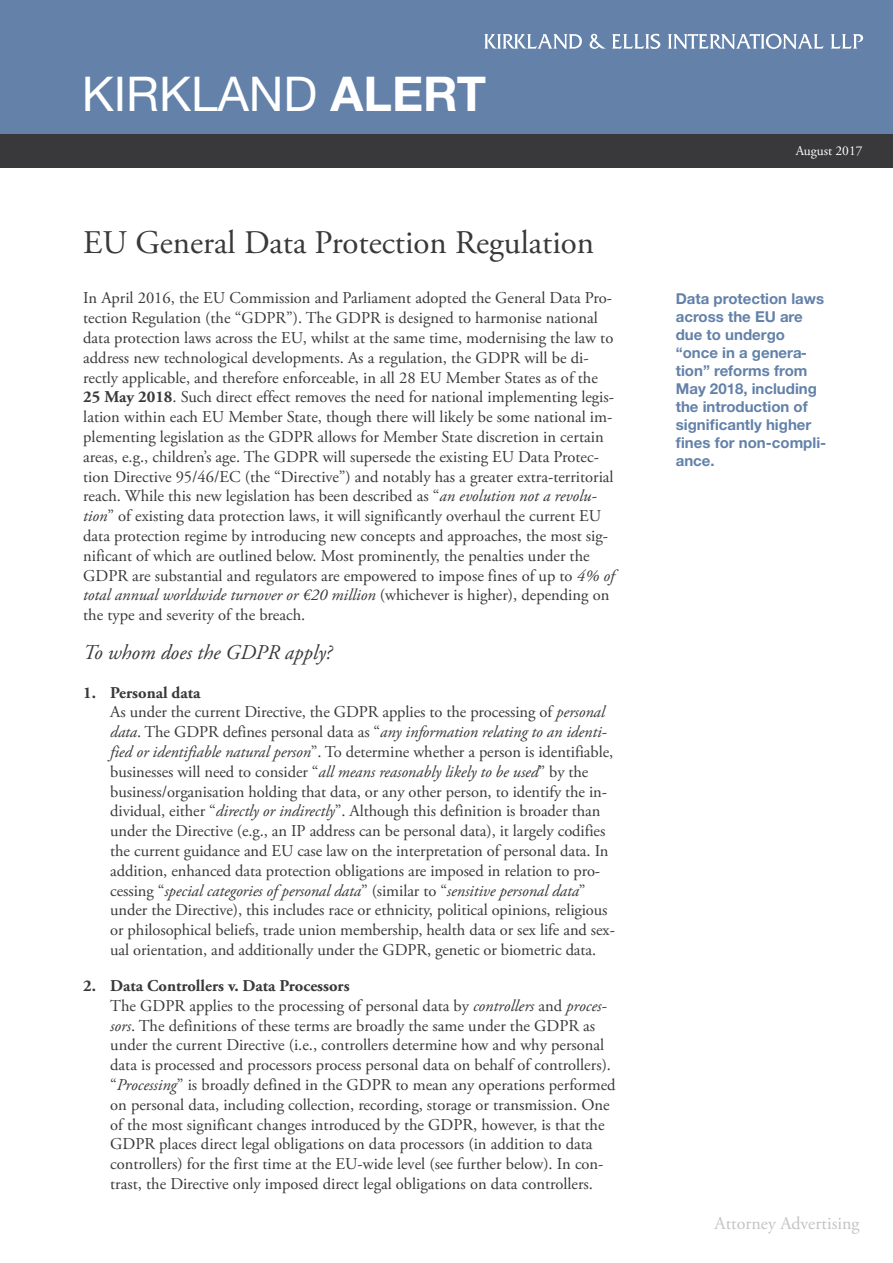
<style>
.page{position:relative;width:893px;height:1263px;background:#fff}
.page>*{position:absolute;margin:0;border:0;box-sizing:border-box;transform-origin:0 0}
.t1{font:48px "Helvetica Neue LT Std";color:#fff}
.t2{font:33px "Adobe Garamond Pro";color:#39383a}
.t3{font:italic 21px "Adobe Garamond Pro";color:#39383a}
.t4{font:18px "Adobe Garamond Pro";color:#c3c3c4}
.t5{font:16.5px/19.8px "Adobe Garamond Pro";color:#39383a}
.t6{font:700 15px/18px "Helvetica Neue LT Std";color:#6381a9}
.t7{font:13.5px "Adobe Garamond Pro";color:#fff}
.s1{font-weight:700}
.s2{font-style:italic}
</style>
<div class="page">
<div style="left:0;top:0;width:893px;height:135px;background:#6381a9"></div>
<div style="left:0;top:134px;width:893px;height:34px;background:#39383a"></div>
<svg style="left:484px;top:34px;width:98px;height:15px"></svg>
<svg style="left:590px;top:34px;width:16px;height:15px"></svg>
<svg style="left:612px;top:34px;width:48px;height:15px"></svg>
<svg style="left:668px;top:34px;width:156px;height:15px"></svg>
<svg style="left:831px;top:34px;width:32px;height:15px"></svg>
<h1 class="t1" style="left:82px;top:77px;width:406px">KIRKLAND <span class="s1">ALERT</span></h1>
<h2 class="t2" style="left:83px;top:230px;width:512px">EU General Data Protection Regulation</h2>
<p class="t5" style="left:83px;top:290px;width:533px">In April 2016, the EU Commission and Parliament adopted the General Data Pro&shy;tection Regulation (the “GDPR”). The GDPR is designed to harmonise national data protection laws across the EU, whilst at the same time, modernising the law to address new technological developments. As a regulation, the GDPR will be di&shy;rectly applicable, and therefore enforceable, in all 28 EU Member States as of the <span class="s1">25 May 2018</span>. Such direct effect removes the need for national implementing legis&shy;lation within each EU Member State, though there will likely be some national im&shy;plementing legislation as the GDPR allows for Member State discretion in certain areas, e.g., children’s age. The GDPR will supersede the existing EU Data Protec&shy;tion Directive 95/46/EC (the “Directive”) and notably has a greater extra-territorial reach. While this new legislation has been described as “<span class="s2">an evolution not a revolu&shy;tion</span>” of existing data protection laws, it will significantly overhaul the current EU data protection regime by introducing new concepts and approaches, the most sig&shy;nificant of which are outlined below. Most prominently, the penalties under the GDPR are substantial and regulators are empowered to impose fines of up to <span class="s2">4% of total annual worldwide turnover or €20 million</span> (whichever is higher), depending on the type and severity of the breach.</p>
<p class="t3" style="left:83px;top:644px;width:250px">To whom does the GDPR apply?</p>
<p class="t5" style="left:110px;top:684px;width:506px;text-indent:-27px"><span class="s1">1. Personal data<br></span>As under the current Directive, the GDPR applies to the processing of <span class="s2">personal data</span>. The GDPR defines personal data as “<span class="s2">any information relating to an identi&shy;fied or identifiable natural person</span>”. To determine whether a person is identifiable, businesses will need to consider “<span class="s2">all means reasonably likely to be used</span>” by the business/organisation holding that data, or any other person, to identify the in&shy;dividual, either “<span class="s2">directly or indirectly</span>”. Although this definition is broader than under the Directive (e.g., an IP address can be personal data), it largely codifies the current guidance and EU case law on the interpretation of personal data. In addition, enhanced data protection obligations are imposed in relation to pro&shy;cessing “<span class="s2">special categories of personal data</span>” (similar to “<span class="s2">sensitive personal data</span>” under the Directive), this includes race or ethnicity, political opinions, religious or philosophical beliefs, trade union membership, health data or sex life and sex&shy;ual orientation, and additionally under the GDPR, genetic or biometric data.</p>
<p class="t5" style="left:110px;top:977px;width:507px;text-indent:-27px"><span class="s1">2. Data Controllers v. Data Processors<br></span>The GDPR applies to the processing of personal data by <span class="s2">controllers</span> and <span class="s2">proces&shy;sors</span>. The definitions of these terms are broadly the same under the GDPR as under the current Directive (i.e., controllers determine how and why personal data is processed and processors process personal data on behalf of controllers). “<span class="s2">Processing</span>” is broadly defined in the GDPR to mean any operations performed on personal data, including collection, recording, storage or transmission. One of the most significant changes introduced by the GDPR, however, is that the GDPR places direct legal obligations on data processors (in addition to data controllers) for the first time at the EU-wide level (see further below). In con&shy;trast, the Directive only imposed direct legal obligations on data controllers.</p>
<p class="t7" style="left:796px;top:145px;width:68px">August 2017</p>
<p class="t6" style="left:676px;top:291px;width:152px">Data protection laws across the EU are due to undergo “once in a genera&shy;tion” reforms from<br>May 2018, including the introduction of significantly higher fines for non-compli&shy;ance.</p>
<p class="t4" style="left:715px;top:1216px;width:146px">Attorney Advertising</p>
</div>
